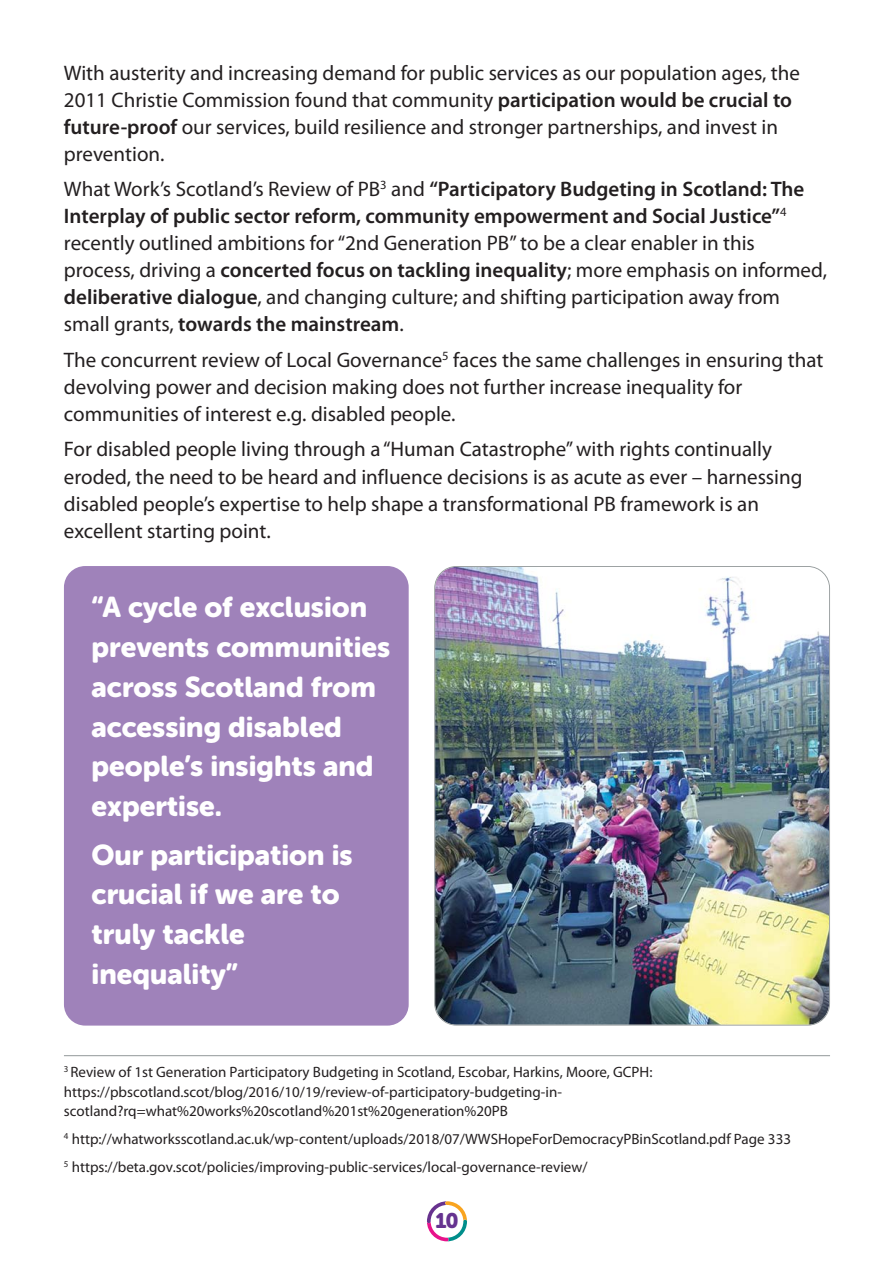
<style>
.page{position:relative;width:894px;height:1264px;background:#fff}
.page>*{position:absolute;margin:0;border:0;box-sizing:border-box;transform-origin:0 0}
.t1{font:28.5px/39.8px "Museo Sans Rounded 900";color:#fff}
.t2{font:21px/27px "Myriad Pro";color:#231f20}
.t3{font:21px "Museo Sans Rounded 900";color:#663390}
.t4{font:15px/19.5px "Myriad Pro";color:#231f20}
.s1{font-weight:600}
</style>
<div class="page">
<div style="left:64px;top:566px;width:344px;height:459px;background:#9f82ba;border-radius:21px"></div>
<svg style="left:427px;top:1201px;width:40px;height:39px"></svg>
<hr style="left:64px;top:1055px;width:765px;height:1px;background:#93999a">
<img style="left:434px;top:566px;width:395px;height:459px">
<p class="t2" style="left:64px;top:61px;width:737px">With austerity and increasing demand for public services as our population ages, the 2011 Christie Commission found that community <span class="s1">participation would be crucial to future-proof</span> our services, build resilience and stronger partnerships, and invest in prevention.</p>
<p class="t2" style="left:64px;top:177px;width:764px">What Work’s Scotland’s Review of PB<sup>3</sup> and <span class="s1">“Participatory Budgeting in Scotland: The Interplay of public sector reform, community empowerment and Social Justice”</span><sup>4 </sup>recently outlined ambitions for “2nd Generation PB” to be a clear enabler in this process, driving a <span class="s1">concerted focus on tackling inequality</span>; more emphasis on informed, <span class="s1">deliberative dialogue</span>, and changing culture; and shifting participation away from small grants, <span class="s1">towards the mainstream</span>.</p>
<p class="t2" style="left:64px;top:348px;width:760px">The concurrent review of Local Governance<sup>5</sup> faces the same challenges in ensuring that devolving power and decision making does not further increase inequality for communities of interest e.g. disabled people.</p>
<p class="t2" style="left:64px;top:437px;width:739px">For disabled people living through a “Human Catastrophe” with rights continually eroded, the need to be heard and influence decisions is as acute as ever – harnessing disabled people’s expertise to help shape a transformational PB framework is an excellent starting point.</p>
<h1 class="t1" style="left:92px;top:590px;width:300px">“A cycle of exclusion prevents communities across Scotland from accessing disabled people’s insights and expertise.</h1>
<h1 class="t1" style="left:92px;top:837px;width:262px">Our participation is crucial if we are to truly tackle inequality”</h1>
<p class="t4" style="left:64px;top:1063px;width:589px"><sup>3</sup> Review of 1st Generation Participatory Budgeting in Scotland, Escobar, Harkins, Moore, GCPH: https://pbscotland.scot/blog/2016/10/19/review-of-participatory-budgeting-in&shy;scotland?rq=what%20works%20scotland%201st%20generation%20PB</p>
<p class="t4" style="left:64px;top:1126px;width:728px;line-height:28px"><sup>4</sup> http://whatworksscotland.ac.uk/wp-content/uploads/2018/07/WWSHopeForDemocracyPBinScotland.pdf Page 333<br><sup>5</sup> https://beta.gov.scot/policies/improving-public-services/local-governance-review/</p>
<p class="t3" style="left:435px;top:1212px;width:25px">10</p>
</div>
